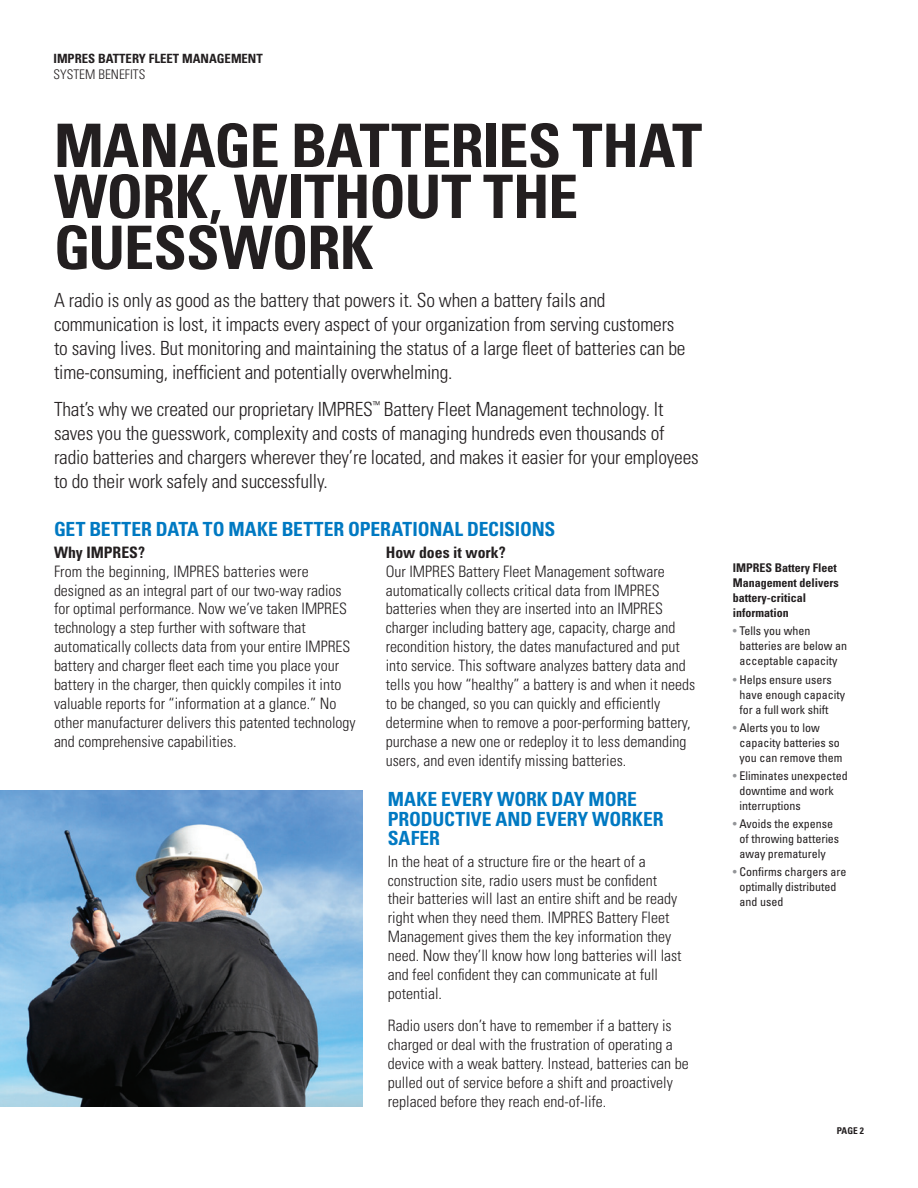
<style>
.page{position:relative;width:918px;height:1188px;background:#fff}
.page>*{position:absolute;margin:0;border:0;box-sizing:border-box;transform-origin:0 0}
.Introductory_copy{font:700 condensed 60px/51px "Univers";letter-spacing:-.015em;color:#231f20}
.Introductory_copy-2{font:300 condensed 19.5px/24px "Univers";letter-spacing:-.01em;color:#231f20}
.Introductory_copy-3{font:700 condensed 19.5px/19.5px "Univers";letter-spacing:-.005em;color:#0079c2}
.Introductory_copy-4{font:300 condensed 15.75px/18.9px "Univers";color:#231f20}
.Introductory_copy-5{font:700 condensed 15.75px "Univers";color:#231f20}
.t1{font:300 condensed 13.2px "Univers";color:#231f20}
.t2{font:700 condensed 12.75px "Univers";color:#231f20}
.ABOVE_RULE{font:condensed 12px/15px "Univers";color:#231f20}
.ABOVE_RULE-2{font:700 condensed 12px/15px "Univers";color:#231f20}
.t3{font:700 condensed 9.3px "Univers";color:#231f20}
.s1{color:#939598}
</style>
<div class="page">
<img style="left:0;top:791px;width:362px;height:316px">
<p class="t2" style="left:53px;top:51px;width:211px">IMPRES BATTERY FLEET MANAGEMENT</p>
<p class="t1" style="left:53px;top:66px;width:94px">SYSTEM BENEFITS</p>
<p class="Introductory_copy" style="left:54px;top:120px;width:650px">MANAGE BATTERIES THAT<br>WORK, WITHOUT THE<br>GUESSWORK</p>
<p class="Introductory_copy-2" style="left:54px;top:288px;width:633px">A radio is only as good as the battery that powers it. So when a battery fails and communication is lost, it impacts every aspect of your organization from serving customers to saving lives. But monitoring and maintaining the status of a large fleet of batteries can be time-consuming, inefficient and potentially overwhelming.</p>
<p class="Introductory_copy-2" style="left:54px;top:397px;width:646px">That’s why we created our proprietary IMPRES<sup>™</sup> Battery Fleet Management technology. It saves you the guesswork, complexity and costs of managing hundreds even thousands of radio batteries and chargers wherever they’re located, and makes it easier for your employees to do their work safely and successfully.</p>
<p class="Introductory_copy-3" style="left:54px;top:519px;width:503px">GET BETTER DATA TO MAKE BETTER OPERATIONAL DECISIONS</p>
<p class="Introductory_copy-5" style="left:54px;top:542px;width:93px">Why IMPRES?</p>
<p class="Introductory_copy-4" style="left:54px;top:562px;width:303px">From the beginning, IMPRES batteries were designed as an integral part of our two-way radios for optimal performance. Now we’ve taken IMPRES technology a step further with software that automatically collects data from your entire IMPRES battery and charger fleet each time you place your battery in the charger, then quickly compiles it into valuable reports for “information at a glance.” No other manufacturer delivers this patented technology and comprehensive capabilities.</p>
<p class="Introductory_copy-5" style="left:386px;top:542px;width:121px">How does it work?</p>
<p class="Introductory_copy-4" style="left:386px;top:562px;width:311px">Our IMPRES Battery Fleet Management software automatically collects critical data from IMPRES batteries when they are inserted into an IMPRES charger including battery age, capacity, charge and recondition history, the dates manufactured and put into service. This software analyzes battery data and tells you how “healthy” a battery is and when it needs to be changed, so you can quickly and efficiently determine when to remove a poor-performing battery, purchase a new one or redeploy it to less demanding users, and even identify missing batteries.</p>
<p class="Introductory_copy-3" style="left:388px;top:789px;width:277px">MAKE EVERY WORK DAY MORE<br>PRODUCTIVE AND EVERY WORKER<br>SAFER</p>
<p class="Introductory_copy-4" style="left:388px;top:852px;width:295px">In the heat of a structure fire or the heart of a construction site, radio users must be confident their batteries will last an entire shift and be ready right when they need them. IMPRES Battery Fleet Management gives them the key information they need. Now they’ll know how long batteries will last and feel confident they can communicate at full potential.</p>
<p class="Introductory_copy-4" style="left:388px;top:1016px;width:302px">Radio users don’t have to remember if a battery is charged or deal with the frustration of operating a device with a weak battery. Instead, batteries can be pulled out of service before a shift and proactively replaced before they reach end-of-life.</p>
<p class="ABOVE_RULE-2" style="left:733px;top:560px;width:107px">IMPRES Battery Fleet<br>Management delivers battery-critical information</p>
<p class="ABOVE_RULE" style="left:739px;top:623px;width:109px;text-indent:-7px"><span class="s1">•</span> Tells you when batteries are below an acceptable capacity</p>
<p class="ABOVE_RULE" style="left:739px;top:672px;width:107px;text-indent:-7px"><span class="s1">•</span> Helps ensure users have enough capacity for a full work shift</p>
<p class="ABOVE_RULE" style="left:739px;top:720px;width:105px;text-indent:-7px"><span class="s1">•</span> Alerts you to low capacity batteries so you can remove them</p>
<p class="ABOVE_RULE" style="left:739px;top:768px;width:110px;text-indent:-7px"><span class="s1">•</span> Eliminates unexpected downtime and work interruptions</p>
<p class="ABOVE_RULE" style="left:733px;top:816px;width:108px;text-align:center"><span class="s1">•</span> Avoids the expense of throwing batteries away prematurely</p>
<p class="ABOVE_RULE" style="left:739px;top:865px;width:109px;text-indent:-7px"><span class="s1">•</span> Confirms chargers are optimally distributed and used</p>
<p class="t3" style="left:837px;top:1125px;width:29px">PAGE 2</p>
</div>
